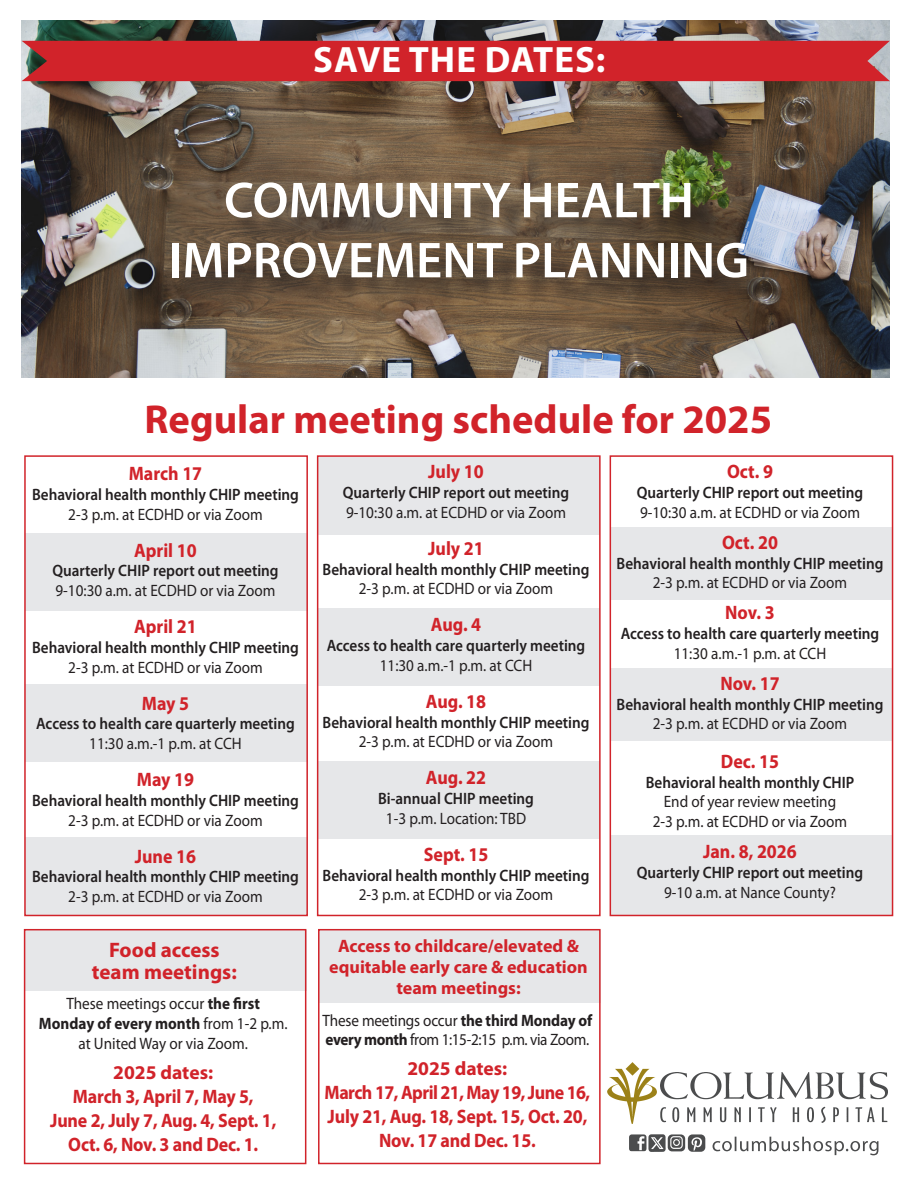
<style>
.page{position:relative;width:918px;height:1188px;background:#fff}
.page>*{position:absolute;margin:0;border:0;box-sizing:border-box;transform-origin:0 0}
.t1{font:600 50.85px "Myriad Pro";color:#fff}
.t2{font:700 40.5px "Myriad Pro";color:#d1232a}
.t3{font:700 36.75px "Myriad Pro";letter-spacing:.03em;color:#fff}
.t4{font:700 21px/22.5px "Myriad Pro";color:#d1232a;text-align:center}
.t5{font:700 19.5px/24px "Myriad Pro";letter-spacing:-.005em;color:#d1232a;text-align:center;scale:.92 1}
.t6{font:700 19.5px "Myriad Pro";letter-spacing:-.005em;color:#d1232a}
.t7{font:700 18px/21px "Myriad Pro";color:#d1232a;text-align:center}
.t8{font:600 16.5px/19.8px "Myriad Pro";color:#231f20;text-align:center;scale:.92 1}
.t9{font:16.5px/19.8px "Myriad Pro";color:#231f20;text-align:center;scale:.92 1}
.s1{font-weight:400}
.s2{font-weight:700}
</style>
<div class="page">
<div style="left:24px;top:931px;width:283px;height:60px;background:#e6e7e9"></div>
<div style="left:25px;top:533px;width:283px;height:78px;background:#e6e7e9"></div>
<img style="left:22px;top:20px;width:868px;height:358px">
<div style="left:176px;top:187px;width:599px;height:120px;background:#231f20;opacity:.75"></div>
<div style="left:22px;top:41px;width:868px;height:40px;background:#d1232a"></div>
<svg style="left:713px;top:1137px;width:166px;height:18px"></svg>
<img style="left:629px;top:1134px;width:17px;height:17px">
<img style="left:649px;top:1134px;width:17px;height:18px">
<img style="left:668px;top:1134px;width:17px;height:17px">
<img style="left:661px;top:1073px;width:226px;height:50px">
<img style="left:607px;top:1063px;width:49px;height:61px">
<img style="left:688px;top:1134px;width:17px;height:18px">
<div style="left:25px;top:684px;width:283px;height:78px;background:#e6e7e9"></div>
<div style="left:25px;top:837px;width:283px;height:78px;background:#e6e7e9"></div>
<div style="left:317px;top:457px;width:283px;height:78px;background:#e6e7e9"></div>
<div style="left:317px;top:608px;width:283px;height:78px;background:#e6e7e9"></div>
<div style="left:317px;top:761px;width:283px;height:78px;background:#e6e7e9"></div>
<div style="left:610px;top:527px;width:283px;height:73px;background:#e6e7e9"></div>
<div style="left:610px;top:668px;width:283px;height:72px;background:#e6e7e9"></div>
<div style="left:610px;top:835px;width:283px;height:81px;background:#e6e7e9"></div>
<div style="left:24px;top:455px;width:284px;height:461px;border:2px solid #d1232a"></div>
<div style="left:317px;top:455px;width:284px;height:461px;border:2px solid #d1232a"></div>
<div style="left:610px;top:455px;width:283px;height:461px;border:2px solid #d1232a"></div>
<div style="left:24px;top:929px;width:282px;height:235px;border:2px solid #d1232a"></div>
<div style="left:318px;top:931px;width:283px;height:72px;background:#e6e7e9"></div>
<div style="left:318px;top:929px;width:283px;height:235px;border:2px solid #d1232a"></div>
<p class="t3" style="left:313px;top:36px;width:294px">SAVE THE DATES:</p>
<p class="t1" style="left:224px;top:168px;width:471px">COMMUNITY HEALTH</p>
<p class="t1" style="left:169px;top:228px;width:582px">IMPROVEMENT PLANNING</p>
<p class="t2" style="left:145px;top:393px;width:629px">Regular meeting schedule for 2025</p>
<p class="t5" style="left:129px;top:461px;width:81px">March 17</p>
<p class="t8" style="left:32px;top:484px;width:292px">Behavioral health monthly CHIP meeting<br><span class="s1">2-3 p.m. at ECDHD or via Zoom</span></p>
<p class="t5" style="left:134px;top:537px;width:70px">April 10</p>
<p class="t8" style="left:52px;top:560px;width:247px;text-align:left">Quarterly CHIP report out meeting<br><span class="s1">9-10:30 a.m. at ECDHD or via Zoom</span></p>
<p class="t5" style="left:134px;top:614px;width:70px">April 21</p>
<p class="t8" style="left:32px;top:637px;width:292px">Behavioral health monthly CHIP meeting<br><span class="s1">2-3 p.m. at ECDHD or via Zoom</span></p>
<p class="t5" style="left:142px;top:690px;width:53px">May 5</p>
<p class="t8" style="left:36px;top:713px;width:283px">Access to health care quarterly meeting<br><span class="s1">11:30 a.m.-1 p.m. at CCH</span></p>
<p class="t5" style="left:137px;top:767px;width:64px">May 19</p>
<p class="t8" style="left:32px;top:790px;width:292px">Behavioral health monthly CHIP meeting</p>
<p class="t9" style="left:68px;top:810px;width:213px">2-3 p.m. at ECDHD or via Zoom</p>
<p class="t5" style="left:135px;top:843px;width:68px">June 16</p>
<p class="t8" style="left:32px;top:866px;width:292px">Behavioral health monthly CHIP meeting</p>
<p class="t9" style="left:68px;top:886px;width:213px">2-3 p.m. at ECDHD or via Zoom</p>
<p class="t4" style="left:92px;top:937px;width:146px">Food access team meetings:</p>
<p class="t9" style="left:39px;top:993px;width:272px">These meetings occur <span class="s2">the first<br>Monday of every month</span> from 1-2 p.m. at United Way or via Zoom.</p>
<p class="t6" style="left:113px;top:1059px;width:101px">2025 dates:</p>
<p class="t5" style="left:50px;top:1084px;width:247px">March 3, April 7, May 5,<br>June 2, July 7, Aug. 4, Sept. 1,<br>Oct. 6, Nov. 3 and Dec. 1.</p>
<p class="t5" style="left:428px;top:459px;width:62px">July 10</p>
<p class="t8" style="left:343px;top:482px;width:247px">Quarterly CHIP report out meeting</p>
<p class="t9" style="left:346px;top:502px;width:241px">9-10:30 a.m. at ECDHD or via Zoom</p>
<p class="t5" style="left:428px;top:536px;width:62px">July 21</p>
<p class="t8" style="left:323px;top:559px;width:292px">Behavioral health monthly CHIP meeting</p>
<p class="t9" style="left:359px;top:579px;width:213px">2-3 p.m. at ECDHD or via Zoom</p>
<p class="t5" style="left:431px;top:612px;width:56px">Aug. 4</p>
<p class="t8" style="left:327px;top:635px;width:283px">Access to health care quarterly meeting</p>
<p class="t9" style="left:380px;top:655px;width:167px">11:30 a.m.-1 p.m. at CCH</p>
<p class="t5" style="left:426px;top:689px;width:67px">Aug. 18</p>
<p class="t8" style="left:323px;top:712px;width:292px">Behavioral health monthly CHIP meeting</p>
<p class="t9" style="left:359px;top:732px;width:213px">2-3 p.m. at ECDHD or via Zoom</p>
<p class="t5" style="left:426px;top:765px;width:67px">Aug. 22</p>
<p class="t8" style="left:378px;top:788px;width:171px">Bi-annual CHIP meeting</p>
<p class="t9" style="left:386px;top:808px;width:154px">1-3 p.m. Location: TBD</p>
<p class="t5" style="left:424px;top:842px;width:72px">Sept. 15</p>
<p class="t8" style="left:323px;top:865px;width:292px">Behavioral health monthly CHIP meeting</p>
<p class="t9" style="left:359px;top:885px;width:213px">2-3 p.m. at ECDHD or via Zoom</p>
<p class="t7" style="left:329px;top:935px;width:260px">Access to childcare/elevated &amp; equitable early care &amp; education team meetings:</p>
<p class="t9" style="left:323px;top:1010px;width:295px;text-align:left">These meetings occur <span class="s2">the third Monday of every month</span> from 1:15-2:15 p.m. via Zoom.</p>
<p class="t6" style="left:408px;top:1056px;width:101px">2025 dates:</p>
<p class="t5" style="left:325px;top:1080px;width:290px">March 17, April 21, May 19, June 16,<br>July 21, Aug. 18, Sept. 15, Oct. 20,<br>Nov. 17 and Dec. 15.</p>
<p class="t5" style="left:727px;top:459px;width:51px">Oct. 9</p>
<p class="t8" style="left:637px;top:482px;width:247px">Quarterly CHIP report out meeting</p>
<p class="t9" style="left:640px;top:502px;width:241px">9-10:30 a.m. at ECDHD or via Zoom</p>
<p class="t5" style="left:722px;top:530px;width:62px">Oct. 20</p>
<p class="t8" style="left:617px;top:553px;width:292px">Behavioral health monthly CHIP meeting</p>
<p class="t9" style="left:653px;top:573px;width:213px">2-3 p.m. at ECDHD or via Zoom</p>
<p class="t5" style="left:725px;top:600px;width:55px">Nov. 3</p>
<p class="t8" style="left:621px;top:623px;width:283px">Access to health care quarterly meeting</p>
<p class="t9" style="left:674px;top:643px;width:167px">11:30 a.m.-1 p.m. at CCH</p>
<p class="t5" style="left:720px;top:671px;width:66px">Nov. 17</p>
<p class="t8" style="left:617px;top:694px;width:292px">Behavioral health monthly CHIP meeting</p>
<p class="t9" style="left:653px;top:714px;width:213px">2-3 p.m. at ECDHD or via Zoom</p>
<p class="t5" style="left:721px;top:749px;width:65px">Dec. 15</p>
<p class="t8" style="left:646px;top:772px;width:228px">Behavioral health monthly CHIP</p>
<p class="t9" style="left:664px;top:792px;width:189px">End of year review meeting</p>
<p class="t9" style="left:653px;top:812px;width:213px">2-3 p.m. at ECDHD or via Zoom</p>
<p class="t5" style="left:703px;top:839px;width:103px">Jan. 8, 2026</p>
<p class="t8" style="left:637px;top:862px;width:247px">Quarterly CHIP report out meeting</p>
<p class="t9" style="left:664px;top:882px;width:188px">9-10 a.m. at Nance County?</p>
</div>
